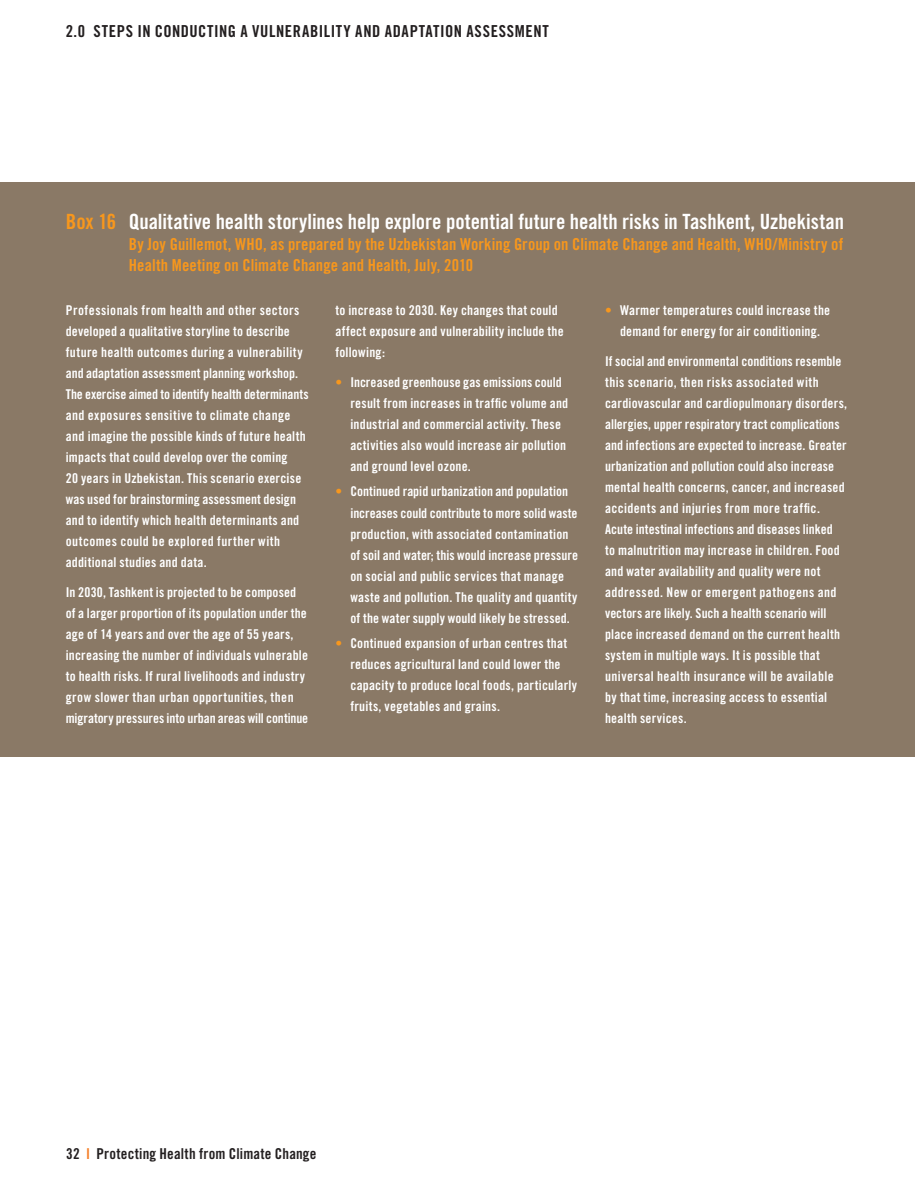
<style>
.page{position:relative;width:915px;height:1185px;background:#fff}
.page>*{position:absolute;margin:0;border:0;box-sizing:border-box;transform-origin:0 0}
.t1{font:21px "Trade Gothic LT Std Bd Cn 20";color:#fff}
.t2{font:16.5px/21px "Trade Gothic LT Std Bd Cn 20";letter-spacing:.005em;color:#f7971d}
.t3{font:16.5px "Trade Gothic LT Std Bd Cn 20";letter-spacing:.04em;color:#231f20}
.t4{font:15px "Trade Gothic LT Std Bd Cn 20";letter-spacing:.015em;color:#231f20}
.t5{font:13.5px/21px "Trade Gothic LT Std Bd Cn 20";letter-spacing:.015em;color:#fff}
.s1{color:#f7971d}
.s2{color:#f47b21}
</style>
<div class="page">
<div style="left:0;top:182px;width:914px;height:574px;background:#8a7966"></div>
<p class="t3" style="left:66px;top:21px;width:463px">2.0 STE PS IN CONDUCTING A VULNE RABILITY AND ADAPTATION ASSESSMENT</p>
<h1 class="t1" style="left:66px;top:209px;width:779px"><span class="s1">Box 16</span> Qualitative health storylines help explore potential future health risks in Tashkent, Uzbekistan</h1>
<p class="t2" style="left:129px;top:233px;width:716px">By Joy Guillemot, WHO, as prepared by the Uzbekistan Working Group on Climate Change and Health, WHO/Ministry of<br>Health Meeting on Climate Change and Health, July, 2010</p>
<p class="t5" style="left:66px;top:299px;width:244px">Professionals from health and other sectors developed a qualitative storyline to describe future health outcomes during a vulnerability and adaptation assessment planning workshop.<br>The exercise aimed to identify health determinants and exposures sensitive to climate change and imagine the possible kinds of future health impacts that could develop over the coming<br>20 years in Uzbekistan. This scenario exercise was used for brainstorming assessment design and to identify which health determinants and outcomes could be explored further with additional studies and data.</p>
<p class="t5" style="left:66px;top:581px;width:244px">In 2030, Tashkent is projected to be composed of a larger proportion of its population under the age of 14 years and over the age of 55 years, increasing the number of individuals vulnerable to health risks. If rural livelihoods and industry grow slower than urban opportunities, then migratory pressures into urban areas will continue</p>
<p class="t5" style="left:335px;top:299px;width:230px">to increase to 2030. Key changes that could affect exposure and vulnerability include the following:</p>
<p class="t5" style="left:350px;top:371px;width:219px;text-indent:-15px"><span class="s1">•</span> Increased greenhouse gas emissions could result from increases in traffic volume and industrial and commercial activity. These activities also would increase air pollution and ground level ozone.</p>
<p class="t5" style="left:350px;top:481px;width:229px;text-indent:-15px"><span class="s1">•</span> Continued rapid urbanization and population increases could contribute to more solid waste production, with associated contamination of soil and water; this would increase pressure on social and public services that manage waste and pollution. The quality and quantity of the water supply would likely be stressed.</p>
<p class="t5" style="left:350px;top:632px;width:228px;text-indent:-15px"><span class="s1">•</span> Continued expansion of urban centres that reduces agricultural land could lower the capacity to produce local foods, particularly fruits, vegetables and grains.</p>
<p class="t5" style="left:605px;top:299px;width:227px;text-align:center"><span class="s1">•</span> Warmer temperatures could increase the demand for energy for air conditioning.</p>
<p class="t5" style="left:605px;top:350px;width:244px">If social and environmental conditions resemble this scenario, then risks associated with cardiovascular and cardiopulmonary disorders, allergies, upper respiratory tract complications and infections are expected to increase. Greater urbanization and pollution could also increase mental health concerns, cancer, and increased accidents and injuries from more traffic.<br>Acute intestinal infections and diseases linked<br>to malnutrition may increase in children. Food and water availability and quality were not addressed. New or emergent pathogens and vectors are likely. Such a health scenario will place increased demand on the current health system in multiple ways. It is possible that universal health insurance will be available by that time, increasing access to essential health services.</p>
<p class="t4" style="left:66px;top:1144px;width:252px">32 <span class="s2">l</span> Protecting Health from Climate Change</p>
</div>
